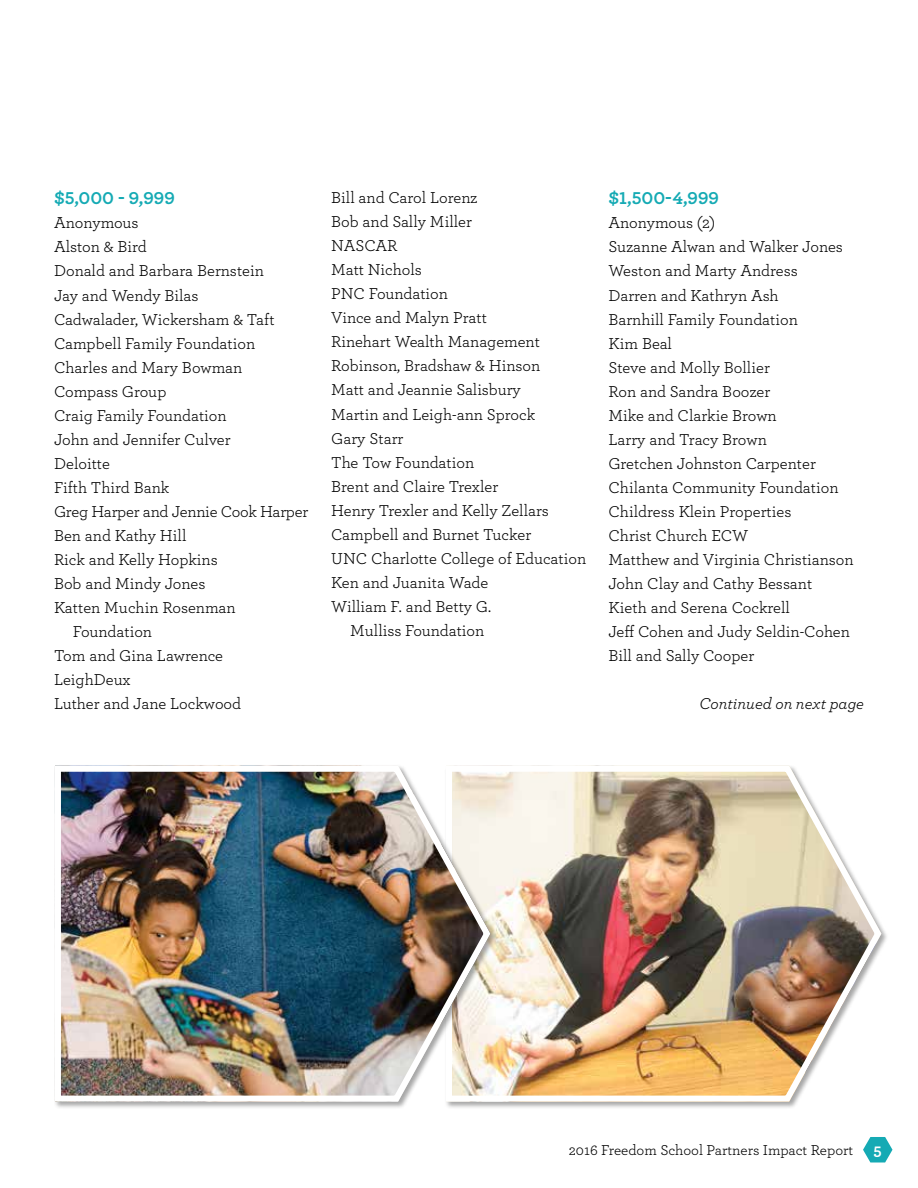
<style>
.page{position:relative;width:918px;height:1188px;background:#fff}
.page>*{position:absolute;margin:0;border:0;box-sizing:border-box;transform-origin:0 0}
.t1{font:700 18px "Archer";color:#15aab4}
.t2{font:16.5px/24px "Archer";color:#000}
.t3{font:italic 16.5px "Archer";color:#000}
.t4{font:700 16.2px "Archer";color:#fff}
.t5{font:15px "Archer";color:#000}
</style>
<div class="page">
<img style="left:498px;top:765px;width:387px;height:340px">
<div style="left:54px;top:764px;width:444px;height:345px;background:#000;opacity:.35"></div>
<img style="left:54px;top:764px;width:440px;height:341px">
<svg style="left:863px;top:1137px;width:29px;height:26px"></svg>
<p class="t1" style="left:54px;top:184px;width:122px">$5,000 - 9,999</p>
<p class="t2" style="left:54px;top:210px;width:86px">Anonymous</p>
<p class="t2" style="left:54px;top:234px;width:94px">Alston &amp; Bird</p>
<p class="t2" style="left:54px;top:258px;width:212px">Donald and Barbara Bernstein</p>
<p class="t2" style="left:54px;top:282px;width:146px">Jay and Wendy Bilas</p>
<p class="t2" style="left:54px;top:306px;width:222px">Cadwalader, Wickersham &amp; Taft</p>
<p class="t2" style="left:54px;top:330px;width:203px">Campbell Family Foundation</p>
<p class="t2" style="left:54px;top:354px;width:190px">Charles and Mary Bowman</p>
<p class="t2" style="left:54px;top:378px;width:114px">Compass Group</p>
<p class="t2" style="left:54px;top:402px;width:174px">Craig Family Foundation</p>
<p class="t2" style="left:54px;top:426px;width:178px">John and Jennifer Culver</p>
<p class="t2" style="left:54px;top:450px;width:58px">Deloitte</p>
<p class="t2" style="left:54px;top:474px;width:117px">Fifth Third Bank</p>
<p class="t2" style="left:54px;top:498px;width:256px">Greg Harper and Jennie Cook Harper</p>
<p class="t2" style="left:54px;top:522px;width:134px">Ben and Kathy Hill</p>
<p class="t2" style="left:54px;top:546px;width:165px">Rick and Kelly Hopkins</p>
<p class="t2" style="left:54px;top:570px;width:153px">Bob and Mindy Jones</p>
<p class="t2" style="left:54px;top:594px;width:183px">Katten Muchin Rosenman</p>
<p class="t2" style="left:73px;top:618px;width:81px">Foundation</p>
<p class="t2" style="left:54px;top:642px;width:171px">Tom and Gina Lawrence</p>
<p class="t2" style="left:54px;top:666px;width:78px">LeighDeux</p>
<p class="t2" style="left:54px;top:690px;width:189px">Luther and Jane Lockwood</p>
<p class="t2" style="left:331px;top:185px;width:148px">Bill and Carol Lorenz</p>
<p class="t2" style="left:331px;top:209px;width:142px">Bob and Sally Miller</p>
<p class="t2" style="left:331px;top:233px;width:68px">NASCAR</p>
<p class="t2" style="left:331px;top:257px;width:92px">Matt Nichols</p>
<p class="t2" style="left:331px;top:281px;width:118px">PNC Foundation</p>
<p class="t2" style="left:331px;top:305px;width:157px">Vince and Malyn Pratt</p>
<p class="t2" style="left:331px;top:329px;width:210px">Rinehart Wealth Management</p>
<p class="t2" style="left:331px;top:353px;width:211px">Robinson, Bradshaw &amp; Hinson</p>
<p class="t2" style="left:331px;top:377px;width:191px">Matt and Jeannie Salisbury</p>
<p class="t2" style="left:331px;top:401px;width:206px">Martin and Leigh-ann Sprock</p>
<p class="t2" style="left:331px;top:425px;width:74px">Gary Starr</p>
<p class="t2" style="left:331px;top:449px;width:145px">The Tow Foundation</p>
<p class="t2" style="left:331px;top:473px;width:169px">Brent and Claire Trexler</p>
<p class="t2" style="left:331px;top:497px;width:219px">Henry Trexler and Kelly Zellars</p>
<p class="t2" style="left:331px;top:521px;width:202px">Campbell and Burnet Tucker</p>
<p class="t2" style="left:331px;top:545px;width:257px">UNC Charlotte College of Education</p>
<p class="t2" style="left:331px;top:569px;width:159px">Ken and Juanita Wade</p>
<p class="t2" style="left:331px;top:593px;width:161px">William F. and Betty G.</p>
<p class="t2" style="left:350px;top:617px;width:136px">Mulliss Foundation</p>
<p class="t1" style="left:608px;top:184px;width:112px">$1,500-4,999</p>
<p class="t2" style="left:608px;top:210px;width:247px">Anonymous (2)<br>Suzanne Alwan and Walker Jones<br>Weston and Marty Andress<br>Darren and Kathryn Ash<br>Barnhill Family Foundation<br>Kim Beal<br>Steve and Molly Bollier<br>Ron and Sandra Boozer<br>Mike and Clarkie Brown<br>Larry and Tracy Brown<br>Gretchen Johnston Carpenter<br>Chilanta Community Foundation<br>Childress Klein Properties<br>Christ Church ECW<br>Matthew and Virginia Christianson<br>John Clay and Cathy Bessant<br>Kieth and Serena Cockrell<br>Jeff Cohen and Judy Seldin-Cohen<br>Bill and Sally Cooper</p>
<p class="t3" style="left:700px;top:691px;width:166px">Continued on next page</p>
<p class="t5" style="left:569px;top:1140px;width:286px">2016 Freedom School Partners Impact Report</p>
<p class="t4" style="left:874px;top:1137px;width:10px">5</p>
</div>
